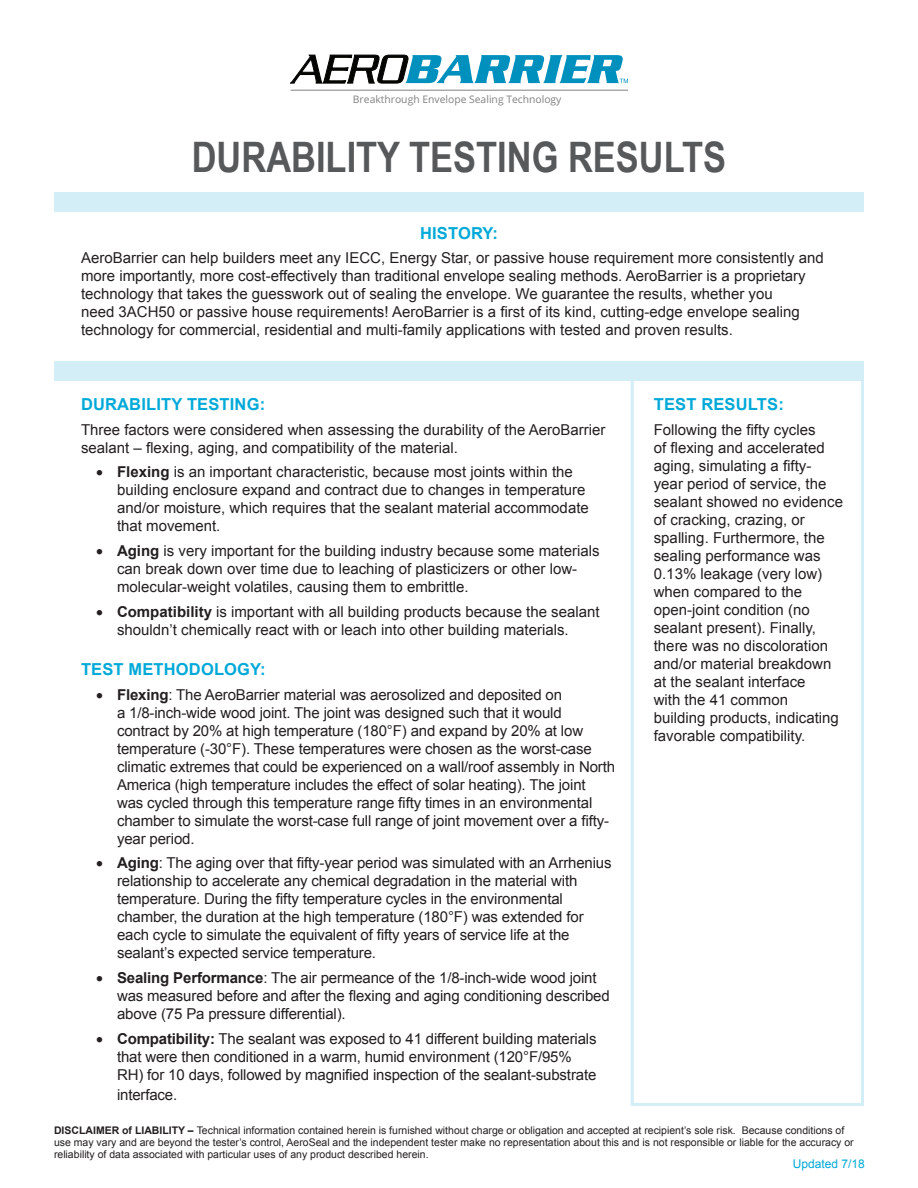
<style>
.page{position:relative;width:918px;height:1188px;background:#fff}
.page>*{position:absolute;margin:0;border:0;box-sizing:border-box;transform-origin:0 0}
.t1{font:700 42px "Arial Narrow";color:#57585a}
.t2{font:700 16.5px "Arial";letter-spacing:.01em;color:#00a9d8}
.t3{font:15px/18px "Arial";color:#231f20}
.t4{font:12px "Arial";color:#00a9d8}
.t5{font:10.5px/12px "Arial";color:#231f20}
.t6{font:10.35px "Open Sans";color:#808180}
.s1{font-weight:700}
</style>
<div class="page">
<div style="left:54px;top:192px;width:810px;height:20px;background:#d4eef7"></div>
<div style="left:631px;top:362px;width:233px;height:744px;border:3px solid #d4eef7"></div>
<svg style="left:290px;top:55px;width:338px;height:29px"></svg>
<hr style="left:291px;top:90px;width:337px;height:1px;background:#808180">
<div style="left:54px;top:361px;width:810px;height:19px;background:#d4eef7"></div>
<p class="t6" style="left:353px;top:92px;width:210px">Breakthrough Envelope Sealing Technology</p>
<p class="t1" style="left:192px;top:125px;width:536px">DURABILITY TESTING RESULTS</p>
<p class="t2" style="left:420px;top:222px;width:79px">HISTORY:</p>
<p class="t3" style="left:81px;top:249px;width:744px">AeroBarrier can help builders meet any IECC, Energy Star, or passive house requirement more consistently and more importantly, more cost-effectively than traditional envelope sealing methods. AeroBarrier is a proprietary technology that takes the guesswork out of sealing the envelope. We guarantee the results, whether you<br>need 3ACH50 or passive house requirements! AeroBarrier is a first of its kind, cutting-edge envelope sealing technology for commercial, residential and multi-family applications with tested and proven results.</p>
<p class="t2" style="left:81px;top:393px;width:186px">DURABILITY TESTING:</p>
<p class="t3" style="left:81px;top:421px;width:526px">Three factors were considered when assessing the durability of the AeroBarrier sealant – flexing, aging, and compatibility of the material.</p>
<p class="t3" style="left:117px;top:463px;width:473px;text-indent:-21px">• <span class="s1">Flexing</span> is an important characteristic, because most joints within the building enclosure expand and contract due to changes in temperature and/or moisture, which requires that the sealant material accommodate that movement.</p>
<p class="t3" style="left:117px;top:542px;width:484px;text-indent:-21px">• <span class="s1">Aging</span> is very important for the building industry because some materials can break down over time due to leaching of plasticizers or other low&shy;molecular-weight volatiles, causing them to embrittle.</p>
<p class="t3" style="left:117px;top:603px;width:484px;text-indent:-21px">• <span class="s1">Compatibility</span> is important with all building products because the sealant shouldn’t chemically react with or leach into other building materials.</p>
<p class="t2" style="left:81px;top:658px;width:186px">TEST METHODOLOGY:</p>
<p class="t3" style="left:117px;top:686px;width:500px;text-indent:-21px">• <span class="s1">Flexing</span>: The AeroBarrier material was aerosolized and deposited on<br>a 1/8-inch-wide wood joint. The joint was designed such that it would contract by 20% at high temperature (180°F) and expand by 20% at low temperature (-30°F). These temperatures were chosen as the worst-case climatic extremes that could be experienced on a wall/roof assembly in North America (high temperature includes the effect of solar heating). The joint was cycled through this temperature range fifty times in an environmental chamber to simulate the worst-case full range of joint movement over a fifty&shy;year period.</p>
<p class="t3" style="left:117px;top:854px;width:496px;text-indent:-21px">• <span class="s1">Aging</span>: The aging over that fifty-year period was simulated with an Arrhenius relationship to accelerate any chemical degradation in the material with temperature. During the fifty temperature cycles in the environmental chamber, the duration at the high temperature (180°F) was extended for each cycle to simulate the equivalent of fifty years of service life at the sealant’s expected service temperature.</p>
<p class="t3" style="left:117px;top:969px;width:494px;text-indent:-21px">• <span class="s1">Sealing Performance</span>: The air permeance of the 1/8-inch-wide wood joint was measured before and after the flexing and aging conditioning described above (75 Pa pressure differential).</p>
<p class="t3" style="left:117px;top:1030px;width:481px;text-indent:-21px">• <span class="s1">Compatibility:</span> The sealant was exposed to 41 different building materials that were then conditioned in a warm, humid environment (120°F/95%<br>RH) for 10 days, followed by magnified inspection of the sealant-substrate</p>
<p class="t3" style="left:117px;top:1086px;width:62px">interface.</p>
<p class="t2" style="left:654px;top:393px;width:132px">TEST RESULTS:</p>
<p class="t3" style="left:654px;top:421px;width:191px">Following the fifty cycles<br>of flexing and accelerated aging, simulating a fifty&shy;year period of service, the sealant showed no evidence of cracking, crazing, or spalling. Furthermore, the sealing performance was<br>0.13% leakage (very low) when compared to the open-joint condition (no sealant present). Finally, there was no discoloration and/or material breakdown at the sealant interface<br>with the 41 common building products, indicating favorable compatibility.</p>
<p class="t5" style="left:54px;top:1124px;width:801px"><span class="s1">DISCLAIMER of LIABILITY –</span> Technical information contained herein is furnished without charge or obligation and accepted at recipient’s sole risk. Because conditions of use may vary and are beyond the tester’s control, AeroSeal and the independent tester make no representation about this and is not responsible or liable for the accuracy or reliability of data associated with particular uses of any product described herein.</p>
<p class="t4" style="left:793px;top:1156px;width:74px">Updated 7/18</p>
</div>
